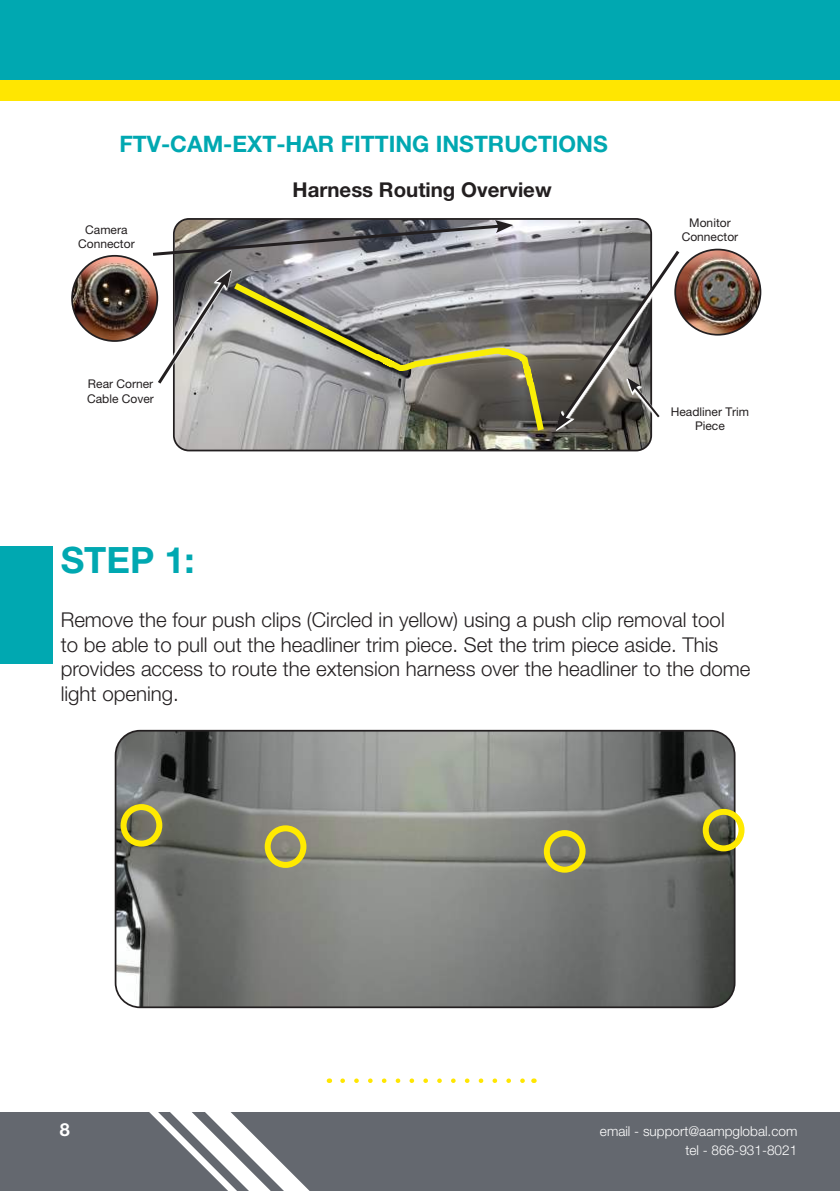
<style>
.page{position:relative;width:840px;height:1191px;background:#fff}
.page>*{position:absolute;margin:0;border:0;box-sizing:border-box;transform-origin:0 0}
.t1{font:700 36.4px "Helvetica Neue LT Pro";color:#00a8b1}
.t2{font:700 22.8px "Helvetica Neue LT Pro";color:#00a8b1}
.t3{font:300 20.4px/24.6px "Helvetica Neue LT Pro";color:#231f20}
.t4{font:700 20.4px "Helvetica Neue LT Pro";color:#231f20}
.t5{font:700 18px "Helvetica Neue LT Pro";color:#fff}
.t6{font:300 13.6px/18.2px "Helvetica Neue LT Pro";color:#fff;text-align:right}
.t7{font:12px/14.4px "Helvetica Neue LT Pro";color:#231f20;text-align:center}
</style>
<div class="page">
<div style="left:0;top:2px;width:839px;height:99px;background:#ffe601"></div>
<div style="left:0;top:0;width:839px;height:80px;background:#00a8b1"></div>
<div style="left:0;top:1111px;width:839px;height:80px;background:#64686f"></div>
<div style="left:0;top:546px;width:53px;height:118px;background:#00a8b1"></div>
<svg style="left:89px;top:1078px;width:437px;height:113px"></svg>
<img style="left:175px;top:219px;width:475px;height:231px">
<div style="left:173px;top:218px;width:478px;height:233px;border:2px solid #231f20;border-radius:15px"></div>
<svg style="left:153px;top:220px;width:360px;height:37px;background:#7a7a7e"></svg>
<svg style="left:507px;top:248px;width:218px;height:184px"></svg>
<svg style="left:133px;top:267px;width:123px;height:120px"></svg>
<svg style="left:555px;top:247px;width:127px;height:183px"></svg>
<img style="left:115px;top:730px;width:619px;height:277px">
<div style="left:115px;top:730px;width:620px;height:278px;border:2px solid #231f20;border-radius:24px"></div>
<img style="left:72px;top:256px;width:85px;height:85px;border-radius:43px">
<div style="left:71px;top:255px;width:87px;height:87px;border:2px solid #231f20;border-radius:50%"></div>
<img style="left:674px;top:249px;width:86px;height:86px;border-radius:43px">
<div style="left:674px;top:249px;width:86px;height:86px;border:2px solid #231f20;border-radius:50%"></div>
<svg style="left:227px;top:278px;width:320px;height:159px;background:#919085"></svg>
<div style="left:120px;top:804px;width:42px;height:42px;border:6px solid #ffea01;border-radius:50%"></div>
<div style="left:264px;top:825px;width:42px;height:43px;border:6px solid #ffea01;border-radius:50%"></div>
<div style="left:543px;top:830px;width:42px;height:42px;border:6px solid #ffea01;border-radius:50%"></div>
<div style="left:702px;top:809px;width:42px;height:42px;border:6px solid #ffea01;border-radius:50%"></div>
<hr style="left:839px;top:666px;width:1px;height:98px;background:#00a8b1">
<p class="t2" style="left:119px;top:130px;width:489px">FTV-CAM-EXT-HAR FITTING INSTRUCTIONS</p>
<p class="t4" style="left:292px;top:177px;width:260px">Harness Routing Overview</p>
<p class="t7" style="left:78px;top:222px;width:58px">Camera<br>Connector</p>
<p class="t7" style="left:681px;top:215px;width:58px">Monitor<br>Connector</p>
<p class="t7" style="left:87px;top:376px;width:68px;text-align:left">Rear Corner<br>Cable Cover</p>
<h1 class="t1" style="left:61px;top:537px;width:135px">STEP 1:</h1>
<p class="t7" style="left:670px;top:404px;width:80px">Headliner Trim<br>Piece</p>
<p class="t3" style="left:61px;top:607px;width:691px">Remove the four push clips (Circled in yellow) using a push clip removal tool<br>to be able to pull out the headliner trim piece. Set the trim piece aside. This provides access to route the extension harness over the headliner to the dome light opening.</p>
<p class="t5" style="left:60px;top:1118px;width:12px">8</p>
<p class="t6" style="left:599px;top:1122px;width:199px">email - support@aampglobal.com tel - 866-931-8021</p>
</div>
